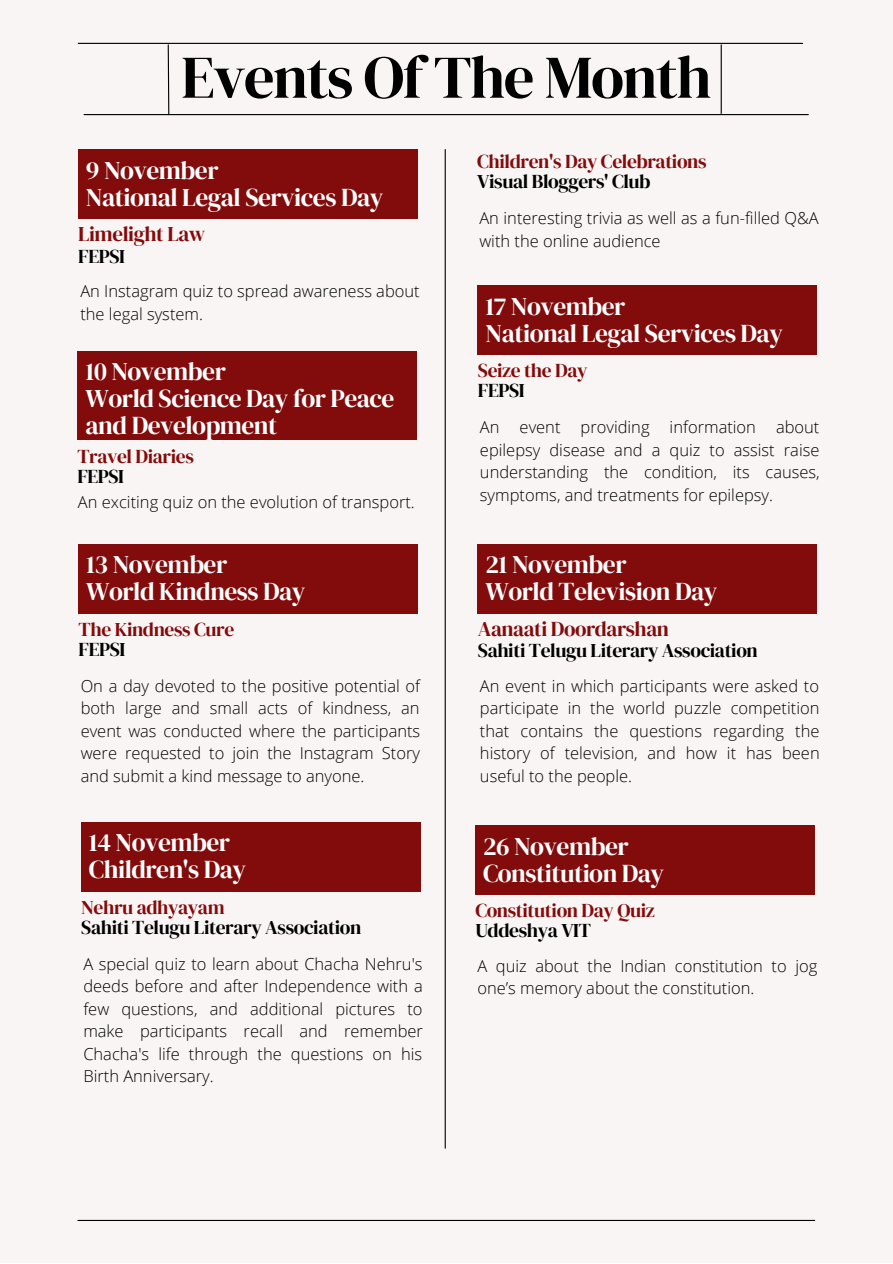
<style>
.page{position:relative;width:893px;height:1264px;background:#fff}
.page>*{position:absolute;margin:0;border:0;box-sizing:border-box;transform-origin:0 0}
.t1{font:60.45px "DM Serif Display";letter-spacing:-.025em;color:#000}
.t2{font:25.5px/27px "DM Serif Display";letter-spacing:-.02em;color:#fff}
.t3{font:21px "DM Serif Display";letter-spacing:-.02em;color:#820b0b}
.t4{font:19.5px "DM Serif Display";letter-spacing:-.02em;color:#000}
.t5{font:19.5px "DM Serif Display";letter-spacing:-.02em;color:#820b0b}
.t6{font:300 16.5px/22.5px "Open Sans";color:#000;text-align:justify}
</style>
<div class="page">
<div style="left:0;top:0;width:892px;height:1262px;background:#faf5f5"></div>
<hr style="left:78px;top:43px;width:724px;height:1px;background:#000">
<hr style="left:444px;top:149px;width:2px;height:999px;background:#000">
<hr style="left:78px;top:1219px;width:736px;height:1px;background:#000">
<hr style="left:84px;top:114px;width:724px;height:1px;background:#000">
<svg style="left:167px;top:44px;width:3px;height:72px"></svg>
<hr style="left:720px;top:45px;width:1px;height:68px;background:#000">
<div style="left:78px;top:149px;width:339px;height:70px;background:#820b0b"></div>
<div style="left:77px;top:351px;width:340px;height:88px;background:#820b0b"></div>
<div style="left:78px;top:544px;width:339px;height:69px;background:#820b0b"></div>
<div style="left:81px;top:821px;width:339px;height:70px;background:#820b0b"></div>
<div style="left:477px;top:285px;width:339px;height:70px;background:#820b0b"></div>
<div style="left:477px;top:544px;width:339px;height:69px;background:#820b0b"></div>
<div style="left:474px;top:825px;width:340px;height:70px;background:#820b0b"></div>
<h1 class="t1" style="left:181px;top:35px;width:531px">Events Of The Month</h1>
<h2 class="t2" style="left:86px;top:156px;width:299px">9 November<br>National Legal Services Day</h2>
<p class="t3" style="left:78px;top:219px;width:128px">Limelight Law</p>
<p class="t4" style="left:78px;top:242px;width:48px">FEPSI</p>
<p class="t6" style="left:80px;top:280px;width:341px">An Instagram quiz to spread awareness about the legal system.</p>
<h2 class="t2" style="left:86px;top:358px;width:310px">10 November<br>World Science Day for Peace and Development</h2>
<p class="t5" style="left:77px;top:442px;width:118px">Travel Diaries</p>
<p class="t4" style="left:77px;top:462px;width:48px">FEPSI</p>
<p class="t6" style="left:78px;top:490px;width:338px">An exciting quiz on the evolution of transport.</p>
<h2 class="t2" style="left:86px;top:551px;width:221px">13 November<br>World Kindness Day</h2>
<p class="t5" style="left:79px;top:615px;width:157px">The Kindness Cure</p>
<p class="t4" style="left:79px;top:635px;width:48px">FEPSI</p>
<p class="t6" style="left:81px;top:674px;width:341px">On a day devoted to the positive potential of both large and small acts of kindness, an event was conducted where the participants were requested to join the Instagram Story and submit a kind message to anyone.</p>
<h2 class="t2" style="left:89px;top:828px;width:159px">14 November<br>Children's Day</h2>
<p class="t5" style="left:81px;top:893px;width:145px">Nehru adhyayam</p>
<p class="t4" style="left:81px;top:913px;width:281px">Sahiti Telugu Literary Association</p>
<p class="t6" style="left:83px;top:952px;width:341px">A special quiz to learn about Chacha Nehru's deeds before and after Independence with a few questions, and additional pictures to make participants recall and remember Chacha's life through the questions on his Birth Anniversary.</p>
<p class="t5" style="left:477px;top:148px;width:231px">Children's Day Celebrations</p>
<p class="t4" style="left:477px;top:168px;width:175px">Visual Bloggers' Club</p>
<p class="t6" style="left:479px;top:206px;width:341px">An interesting trivia as well as a fun-filled Q&amp;A with the online audience</p>
<h2 class="t2" style="left:485px;top:292px;width:299px">17 November<br>National Legal Services Day</h2>
<p class="t5" style="left:478px;top:357px;width:111px">Seize the Day</p>
<p class="t4" style="left:478px;top:377px;width:48px">FEPSI</p>
<p class="t6" style="left:480px;top:415px;width:341px">An event providing information about epilepsy disease and a quiz to assist raise understanding the condition, its causes, symptoms, and treatments for epilepsy.</p>
<h2 class="t2" style="left:485px;top:551px;width:233px">21 November<br>World Television Day</h2>
<p class="t3" style="left:478px;top:614px;width:192px">Aanaati Doordarshan</p>
<p class="t4" style="left:478px;top:637px;width:281px">Sahiti Telugu Literary Association</p>
<p class="t6" style="left:480px;top:674px;width:341px">An event in which participants were asked to participate in the world puzzle competition that contains the questions regarding the history of television, and how it has been useful to the people.</p>
<h2 class="t2" style="left:483px;top:832px;width:183px">26 November<br>Constitution Day</h2>
<p class="t5" style="left:475px;top:896px;width:181px">Constitution Day Quiz</p>
<p class="t4" style="left:475px;top:916px;width:117px">Uddeshya VIT</p>
<p class="t6" style="left:477px;top:954px;width:341px">A quiz about the Indian constitution to jog one’s memory about the constitution.</p>
</div>
